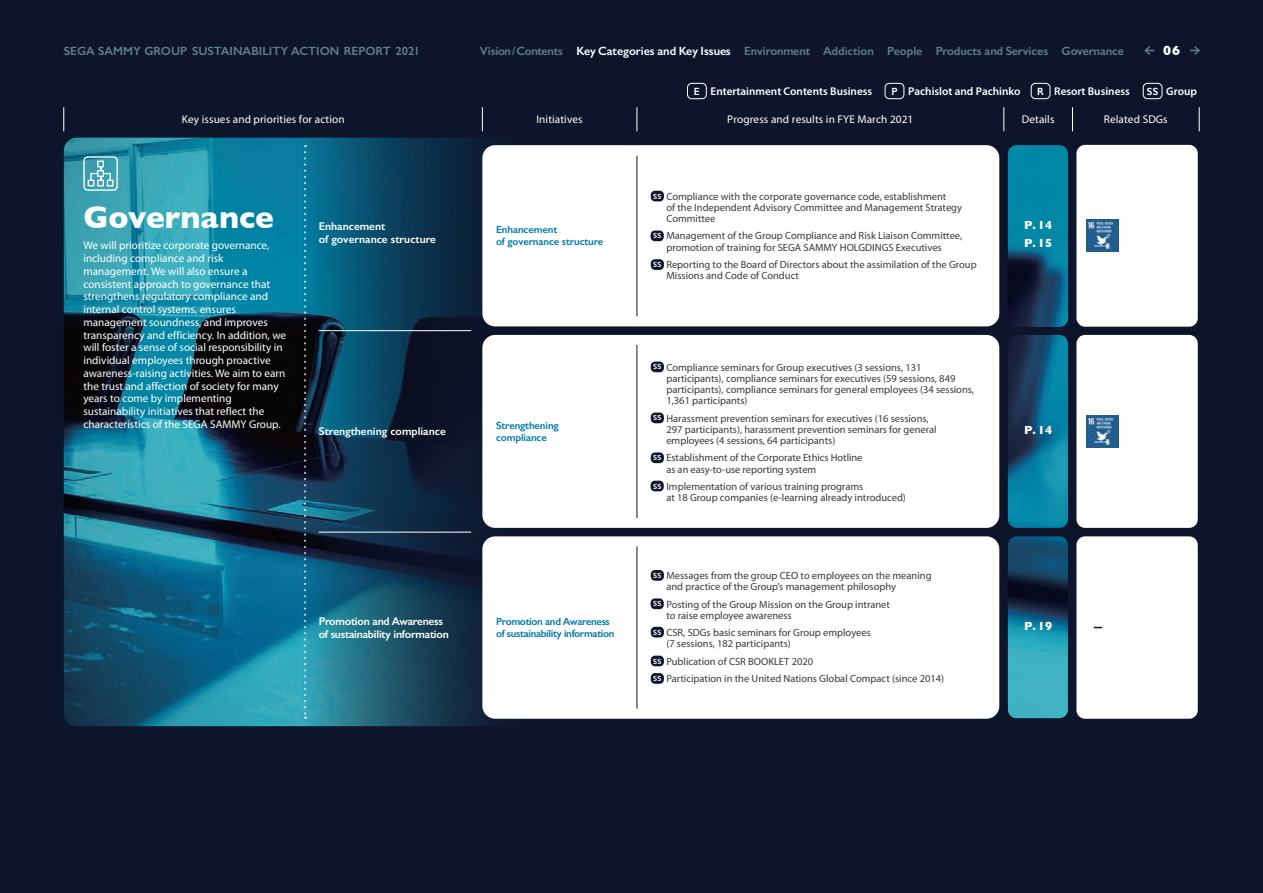
<style>
.page{position:relative;width:1263px;height:893px;background:#0d152b}
.page>*{position:absolute;margin:0;border:0;box-sizing:border-box;transform-origin:0 0}
.t1{font:700 31.5px "Gill Sans";color:#fff}
.t2{font:700 13.5px "Gill Sans";color:#fff}
.t3{font:600 12px "Gill Sans";color:#5f7f8b}
.t4{font:700 12px/18px "Gill Sans";letter-spacing:.02em;color:#fff}
.t5{font:11.25px/12.8px "Myriad Pro";color:#fff}
.t6{font:600 11.25px "Myriad Pro";color:#fff}
.t7{font:600 11.25px/12.8px "Gill Sans";color:#fff}
.t8{font:600 11.25px/12.8px "Gill Sans";letter-spacing:-.02em;color:#fff}
.t9{font:10.5px/11.2px "Myriad Pro";color:#393a3a}
.t10{font:600 10.5px/12px "Gill Sans";letter-spacing:-.01em;color:#007aad}
.t11{font:600 10.5px/12px "Gill Sans";letter-spacing:-.03em;color:#007aad}
.t12{font:600 7.5px "Gill Sans";letter-spacing:.04em;color:#fff}
.s1{color:#fff}
.s2{font-family:"Gill Sans";font-size:10.5px}
</style>
<div class="page">
<img style="left:1008px;top:145px;width:60px;height:573px">
<img style="left:64px;top:138px;width:236px;height:588px">
<svg style="left:300px;top:116px;width:361px;height:611px"></svg>
<div style="left:1076px;top:145px;width:122px;height:182px;background:#fff;border-radius:9px"></div>
<div style="left:1076px;top:335px;width:122px;height:193px;background:#fff;border-radius:9px"></div>
<div style="left:1076px;top:536px;width:122px;height:183px;background:#fff;border-radius:9px"></div>
<div style="left:482px;top:145px;width:517px;height:181px;background:#fff;border-radius:13px"></div>
<div style="left:482px;top:335px;width:517px;height:193px;background:#fff;border-radius:13px"></div>
<div style="left:651px;top:413px;width:13px;height:10px;background:#0d152b;border-radius:4px"></div>
<div style="left:482px;top:536px;width:517px;height:183px;background:#fff;border-radius:13px"></div>
<hr style="left:319px;top:330px;width:152px;height:1px;background:#fff">
<hr style="left:319px;top:532px;width:152px;height:1px;background:#fff">
<svg style="left:83px;top:156px;width:35px;height:35px"></svg>
<svg style="left:304px;top:145px;width:2px;height:574px"></svg>
<hr style="left:637px;top:156px;width:1px;height:160px;background:#0d152b">
<hr style="left:637px;top:345px;width:1px;height:173px;background:#0d152b">
<hr style="left:637px;top:546px;width:1px;height:163px;background:#0d152b">
<div style="left:651px;top:191px;width:13px;height:10px;background:#0d152b;border-radius:4px"></div>
<div style="left:651px;top:231px;width:13px;height:10px;background:#0d152b;border-radius:4px"></div>
<div style="left:651px;top:259px;width:13px;height:11px;background:#0d152b;border-radius:4px"></div>
<div style="left:651px;top:362px;width:13px;height:10px;background:#0d152b;border-radius:4px"></div>
<div style="left:651px;top:481px;width:13px;height:10px;background:#0d152b;border-radius:4px"></div>
<div style="left:651px;top:452px;width:13px;height:11px;background:#0d152b;border-radius:4px"></div>
<div style="left:651px;top:570px;width:13px;height:11px;background:#0d152b;border-radius:4px"></div>
<div style="left:651px;top:598px;width:13px;height:11px;background:#0d152b;border-radius:4px"></div>
<div style="left:651px;top:627px;width:13px;height:10px;background:#0d152b;border-radius:4px"></div>
<div style="left:651px;top:656px;width:13px;height:10px;background:#0d152b;border-radius:4px"></div>
<div style="left:651px;top:673px;width:13px;height:11px;background:#0d152b;border-radius:4px"></div>
<img style="left:1086px;top:220px;width:32px;height:32px">
<img style="left:1086px;top:415px;width:32px;height:32px">
<svg style="left:63px;top:107px;width:1px;height:24px"></svg>
<svg style="left:482px;top:107px;width:1px;height:24px"></svg>
<svg style="left:637px;top:107px;width:1px;height:24px"></svg>
<svg style="left:1003px;top:107px;width:1px;height:24px"></svg>
<svg style="left:1072px;top:107px;width:1px;height:24px"></svg>
<svg style="left:1199px;top:107px;width:1px;height:24px"></svg>
<div style="left:687px;top:83px;width:19px;height:16px;border:1px solid #fff;border-radius:4px"></div>
<div style="left:1031px;top:83px;width:19px;height:16px;border:1px solid #fff;border-radius:4px"></div>
<div style="left:885px;top:83px;width:19px;height:16px;border:1px solid #fff;border-radius:4px"></div>
<div style="left:1143px;top:83px;width:19px;height:16px;border:1px solid #fff;border-radius:4px"></div>
<svg style="left:1144px;top:46px;width:10px;height:9px"></svg>
<svg style="left:1190px;top:46px;width:10px;height:9px"></svg>
<p class="t3" style="left:64px;top:43px;width:358px">SEGA SAMMY GROUP SUSTAINABILITY ACTION REPORT 2021</p>
<p class="t3" style="left:480px;top:43px;width:645px">Vision/Contents <span class="s1">Key Categories and Key Issues</span> Environment Addiction People Products and Services Governance</p>
<p class="t2" style="left:1163px;top:39px;width:19px">06</p>
<p class="t6" style="left:694px;top:85px;width:180px"><span class="s2">E</span> Entertainment Contents Business</p>
<p class="t6" style="left:891px;top:85px;width:131px"><span class="s2">P</span> Pachislot and Pachinko</p>
<p class="t6" style="left:1037px;top:85px;width:94px"><span class="s2">R</span> Resort Business</p>
<p class="t6" style="left:1147px;top:85px;width:52px"><span class="s2">SS</span> Group</p>
<p class="t5" style="left:182px;top:113px;width:164px">Key issues and priorities for action</p>
<p class="t5" style="left:536px;top:113px;width:48px">Initiatives</p>
<p class="t5" style="left:727px;top:113px;width:188px">Progress and results in FYE March 2021</p>
<p class="t5" style="left:1022px;top:113px;width:34px">Details</p>
<p class="t5" style="left:1104px;top:113px;width:65px">Related SDGs</p>
<h1 class="t1" style="left:83px;top:192px;width:192px">Governance</h1>
<p class="t5" style="left:83px;top:240px;width:204px">We will prioritize corporate governance, including compliance and risk management. We will also ensure a consistent approach to governance that strengthens regulatory compliance and internal control systems, ensures management soundness, and improves transparency and efficiency. In addition, we will foster a sense of social responsibility in individual employees through proactive awareness-raising activities. We aim to earn the trust and affection of society for many years to come by implementing sustainability initiatives that reflect the characteristics of the SEGA SAMMY Group.</p>
<p class="t7" style="left:319px;top:220px;width:119px">Enhancement<br>of governance structure</p>
<p class="t7" style="left:319px;top:424px;width:129px">Strengthening compliance</p>
<p class="t8" style="left:319px;top:615px;width:132px">Promotion and Awareness of sustainability information</p>
<p class="t10" style="left:496px;top:223px;width:109px">Enhancement<br>of governance structure</p>
<p class="t10" style="left:496px;top:419px;width:64px">Strengthening compliance</p>
<p class="t11" style="left:496px;top:615px;width:120px">Promotion and Awareness of sustainability information</p>
<p class="t9" style="left:666px;top:191px;width:297px">Compliance with the corporate governance code, establishment<br>of the Independent Advisory Committee and Management Strategy<br>Committee</p>
<p class="t9" style="left:666px;top:231px;width:297px">Management of the Group Compliance and Risk Liaison Committee, promotion of training for SEGA SAMMY HOLGDINGS Executives</p>
<p class="t9" style="left:666px;top:259px;width:312px">Reporting to the Board of Directors about the assimilation of the Group<br>Missions and Code of Conduct</p>
<p class="t12" style="left:653px;top:191px;width:10px">SS</p>
<p class="t12" style="left:653px;top:231px;width:10px">SS</p>
<p class="t12" style="left:653px;top:260px;width:10px">SS</p>
<p class="t9" style="left:666px;top:362px;width:309px">Compliance seminars for Group executives (3 sessions, 131 participants), compliance seminars for executives (59 sessions, 849 participants), compliance seminars for general employees (34 sessions, 1,361 participants)</p>
<p class="t9" style="left:666px;top:413px;width:272px">Harassment prevention seminars for executives (16 sessions,<br>297 participants), harassment prevention seminars for general employees (4 sessions, 64 participants)</p>
<p class="t9" style="left:666px;top:452px;width:198px">Establishment of the Corporate Ethics Hotline as an easy-to-use reporting system</p>
<p class="t9" style="left:666px;top:481px;width:241px">Implementation of various training programs<br>at 18 Group companies (e-learning already introduced)</p>
<p class="t12" style="left:653px;top:362px;width:10px">SS</p>
<p class="t12" style="left:653px;top:413px;width:10px">SS</p>
<p class="t12" style="left:653px;top:453px;width:10px">SS</p>
<p class="t12" style="left:653px;top:481px;width:10px">SS</p>
<p class="t9" style="left:666px;top:570px;width:267px">Messages from the group CEO to employees on the meaning and practice of the Group’s management philosophy</p>
<p class="t9" style="left:666px;top:599px;width:225px">Posting of the Group Mission on the Group intranet to raise employee awareness</p>
<p class="t9" style="left:666px;top:627px;width:206px">CSR, SDGs basic seminars for Group employees (7 sessions, 182 participants)</p>
<p class="t9" style="left:666px;top:653px;width:279px;line-height:17.2px">Publication of CSR BOOKLET 2020<br>Participation in the United Nations Global Compact (since 2014)</p>
<p class="t12" style="left:653px;top:571px;width:10px">SS</p>
<p class="t12" style="left:653px;top:599px;width:10px">SS</p>
<p class="t12" style="left:653px;top:628px;width:10px">SS</p>
<p class="t12" style="left:653px;top:656px;width:10px">SS</p>
<p class="t12" style="left:653px;top:674px;width:10px">SS</p>
<p class="t4" style="left:1024px;top:216px;width:30px">P.14<br>P. 15</p>
<p class="t4" style="left:1024px;top:421px;width:30px">P. 14</p>
<p class="t4" style="left:1024px;top:617px;width:30px">P.19</p>
</div>
